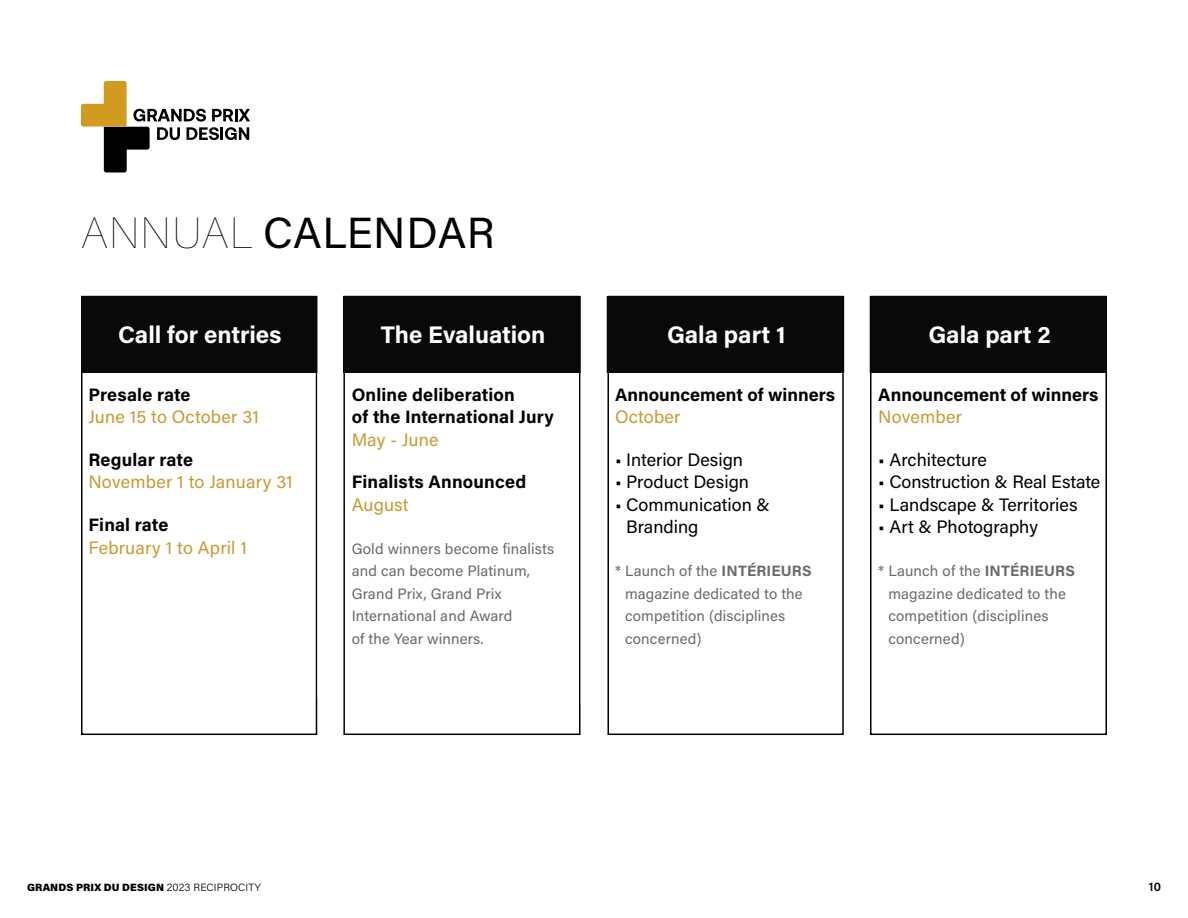
<style>
.page{position:relative;width:1188px;height:918px;background:#fff}
.page>*{position:absolute;margin:0;border:0;box-sizing:border-box;transform-origin:0 0}
.t1{font:43.5px "Acumin Pro";letter-spacing:.005em;color:#000}
.t2{font:700 24px "Acumin Pro";color:#fff}
.t3{font:700 18px/22.5px "Acumin Pro";letter-spacing:.005em;color:#000}
.t4{font:18px/22.5px "Acumin Pro";color:#000}
.t5{font:18px "Acumin Pro";letter-spacing:.01em;color:#c93}
.t6{font:15px/22.5px "Acumin Pro";letter-spacing:.01em;color:#696a6d}
.t7{font:600 12px "Acumin Pro";color:#000}
.t8{font:900 10.5px "Acumin Pro";letter-spacing:.01em;color:#000}
.s1{font-weight:100}
.s2{font-weight:700}
.s3{font-weight:300}
</style>
<div class="page">
<svg style="left:81px;top:81px;width:169px;height:91px"></svg>
<div style="left:81px;top:296px;width:236px;height:439px;border:2px solid #000"></div>
<div style="left:343px;top:296px;width:237px;height:439px;border:2px solid #000"></div>
<div style="left:608px;top:296px;width:236px;height:439px;border:2px solid #000"></div>
<div style="left:870px;top:296px;width:237px;height:439px;border:2px solid #000"></div>
<div style="left:81px;top:296px;width:1026px;height:77px;background:#0a0909"></div>
<div style="left:317px;top:262px;width:26px;height:436px;background:#fff"></div>
<div style="left:581px;top:269px;width:26px;height:435px;background:#fff"></div>
<div style="left:844px;top:260px;width:26px;height:436px;background:#fff"></div>
<h1 class="t1" style="left:81px;top:203px;width:415px"><span class="s1">ANNUAL</span> CALENDAR</h1>
<h2 class="t2" style="left:118px;top:318px;width:165px">Call for entries</h2>
<h2 class="t2" style="left:381px;top:318px;width:166px">The Evaluation</h2>
<h2 class="t2" style="left:667px;top:318px;width:120px">Gala part 1</h2>
<h2 class="t2" style="left:928px;top:318px;width:124px">Gala part 2</h2>
<p class="t3" style="left:88px;top:382px;width:104px">Presale rate</p>
<p class="t5" style="left:88px;top:404px;width:172px">June 15 to October 31</p>
<p class="t3" style="left:88px;top:447px;width:106px">Regular rate</p>
<p class="t5" style="left:88px;top:470px;width:206px">November 1 to January 31</p>
<p class="t3" style="left:88px;top:513px;width:81px">Final rate</p>
<p class="t5" style="left:88px;top:535px;width:160px">February 1 to April 1</p>
<p class="t3" style="left:352px;top:382px;width:204px">Online deliberation<br>of the International Jury</p>
<p class="t5" style="left:352px;top:427px;width:88px">May - June</p>
<p class="t3" style="left:352px;top:470px;width:176px">Finalists Announced</p>
<p class="t5" style="left:352px;top:492px;width:58px">August</p>
<p class="t6" style="left:352px;top:536px;width:204px">Gold winners become finalists and can become Platinum,<br>Grand Prix, Grand Prix<br>International and Award<br>of the Year winners.</p>
<p class="t3" style="left:615px;top:382px;width:222px">Announcement of winners</p>
<p class="t5" style="left:615px;top:404px;width:67px">October</p>
<p class="t4" style="left:615px;top:447px;width:130px">• Interior Design</p>
<p class="t4" style="left:615px;top:470px;width:136px">• Product Design</p>
<p class="t4" style="left:626px;top:492px;width:145px;text-indent:-11px">• Communication &amp;<br>Branding</p>
<p class="t6" style="left:625px;top:559px;width:188px;text-indent:-10px">* Launch of the <span class="s2">INTÉRIEURS </span>magazine dedicated to the competition (disciplines concerned)</p>
<p class="t3" style="left:878px;top:382px;width:222px">Announcement of winners</p>
<p class="t5" style="left:878px;top:404px;width:85px">November</p>
<p class="t4" style="left:878px;top:447px;width:110px">• Architecture</p>
<p class="t4" style="left:878px;top:470px;width:224px">• Construction &amp; Real Estate</p>
<p class="t4" style="left:878px;top:492px;width:201px">• Landscape &amp; Territories</p>
<p class="t4" style="left:878px;top:515px;width:161px">• Art &amp; Photography</p>
<p class="t6" style="left:888px;top:559px;width:188px;text-indent:-10px">* Launch of the <span class="s2">INTÉRIEURS </span>magazine dedicated to the competition (disciplines concerned)</p>
<p class="t8" style="left:27px;top:880px;width:235px">GRANDS PRIX DU DESIGN <span class="s3">2023 RECIPROCITY</span></p>
<p class="t7" style="left:1149px;top:879px;width:14px">10</p>
</div>
